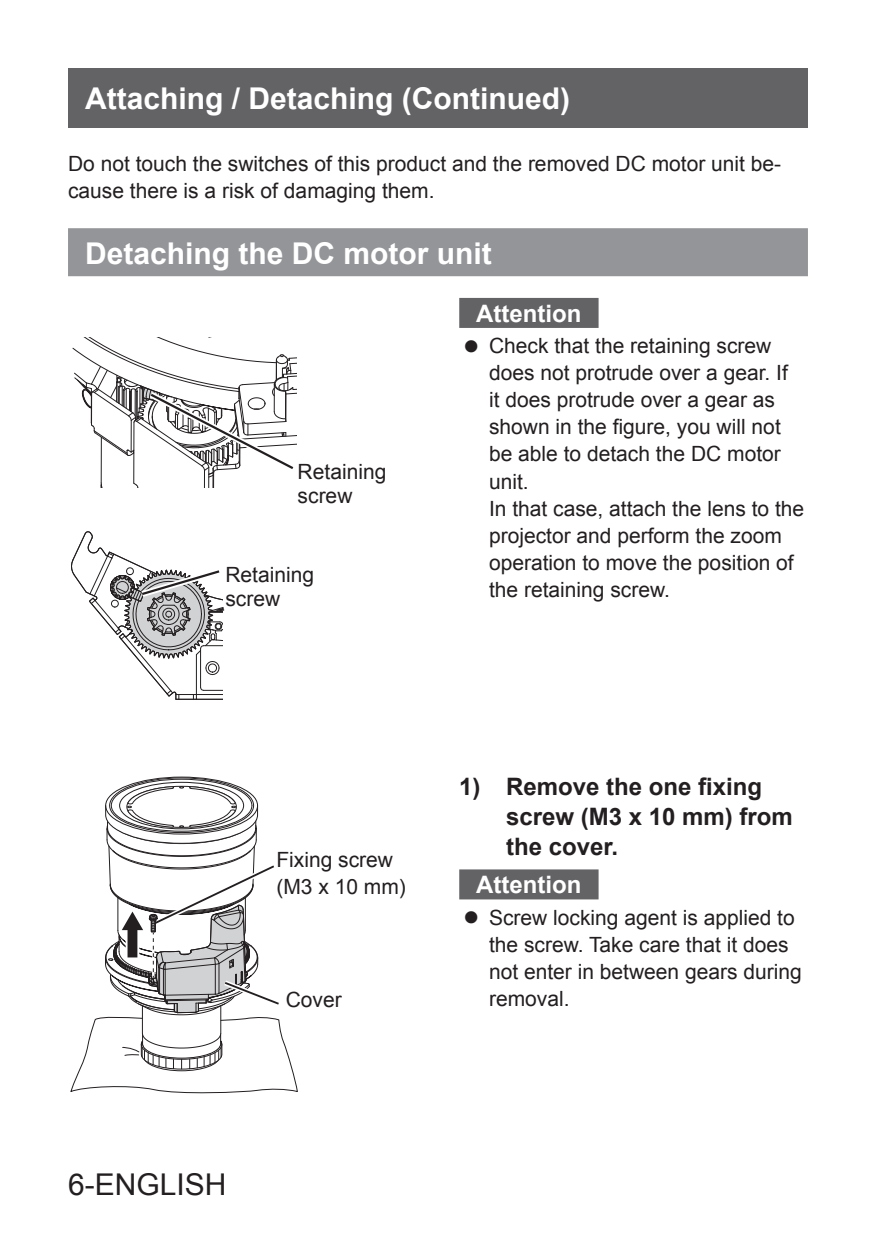
<style>
.page{position:relative;width:893px;height:1259px;background:#fff}
.page>*{position:absolute;margin:0;border:0;box-sizing:border-box;transform-origin:0 0}
.t1{font:700 30px "Arial";color:#fff}
.t2{font:30px "Arial";color:#231f20}
.t3{font:700 24px/30px "Arial";color:#231f20}
.t4{font:700 24px "Arial";color:#fff}
.t5{font:21px/27px "Arial";color:#231f20}
</style>
<div class="page">
<div style="left:459px;top:869px;width:140px;height:30px;background:#636366"></div>
<svg style="left:70px;top:776px;width:228px;height:318px"></svg>
<div style="left:68px;top:68px;width:740px;height:60px;background:#636366"></div>
<div style="left:68px;top:228px;width:740px;height:48px;background:#939598"></div>
<div style="left:459px;top:298px;width:140px;height:30px;background:#636366"></div>
<svg style="left:71px;top:531px;width:154px;height:169px"></svg>
<svg style="left:72px;top:338px;width:225px;height:150px"></svg>
<h1 class="t1" style="left:85px;top:77px;width:487px">Attaching / Detaching (Continued)</h1>
<p class="t5" style="left:68px;top:150px;width:715px">Do not touch the switches of this product and the removed DC motor unit be&shy;cause there is a risk of damaging them.</p>
<h1 class="t1" style="left:85px;top:232px;width:408px">Detaching the DC motor unit</h1>
<p class="t5" style="left:298px;top:459px;width:90px;line-height:24px">Retaining screw</p>
<p class="t5" style="left:225px;top:562px;width:90px;line-height:24px">Retaining screw</p>
<p class="t4" style="left:476px;top:296px;width:107px">Attention</p>
<p class="t5" style="left:489px;top:332px;width:317px">Check that the retaining screw does not protrude over a gear. If<br>it does protrude over a gear as shown in the figure, you will not be able to detach the DC motor unit.<br>In that case, attach the lens to the projector and perform the zoom operation to move the position of the retaining screw.</p>
<p class="t5" style="left:276px;top:846px;width:131px">Fixing screw (M3 x 10 mm)</p>
<p class="t5" style="left:286px;top:986px;width:58px">Cover</p>
<p class="t3" style="left:506px;top:771px;width:288px;text-indent:-47px">1) Remove the one fixing screw (M3 x 10 mm) from the cover.</p>
<p class="t4" style="left:476px;top:868px;width:107px">Attention</p>
<p class="t5" style="left:489px;top:904px;width:314px">Screw locking agent is applied to the screw. Take care that it does not enter in between gears during removal.</p>
<h1 class="t2" style="left:68px;top:1163px;width:160px">6-ENGLISH</h1>
</div>
